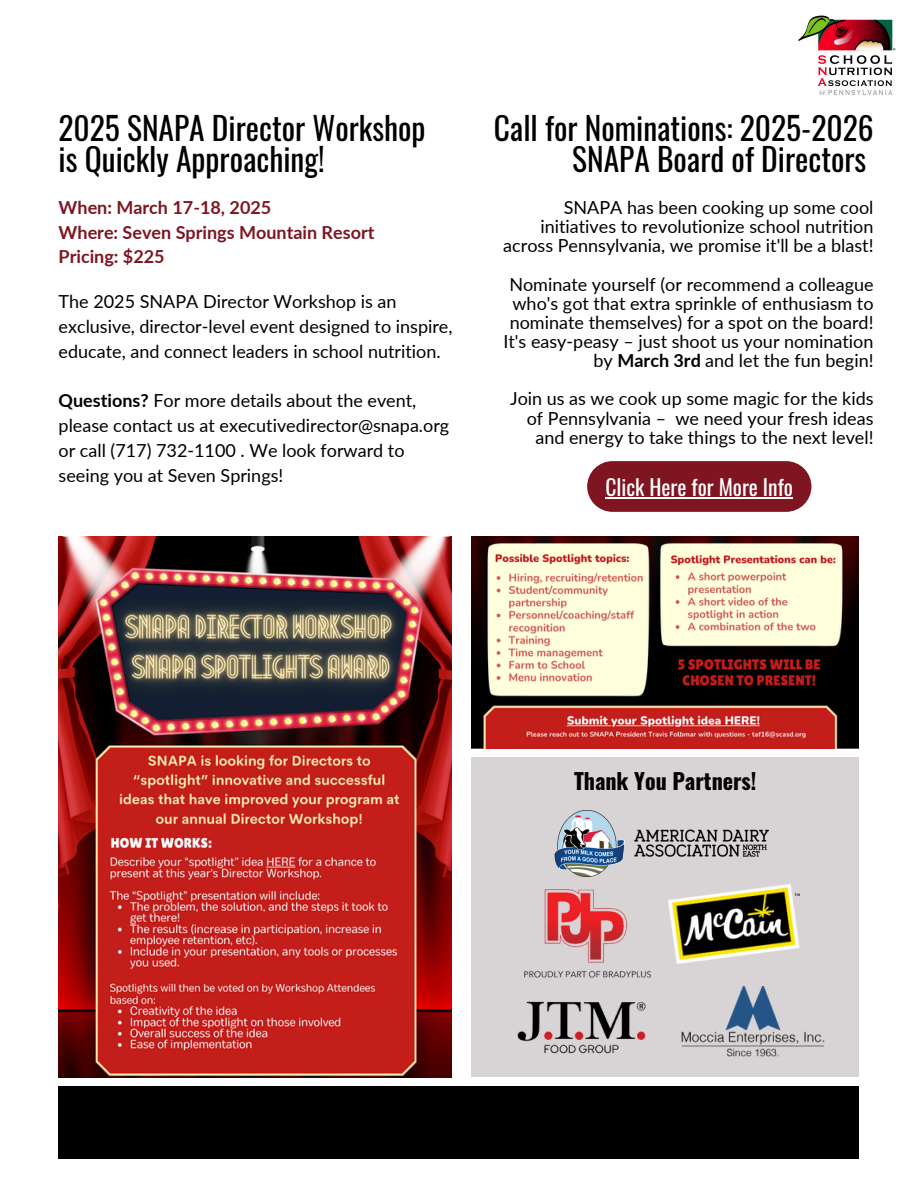
<style>
.page{position:relative;width:918px;height:1188px;background:#fff}
.page>*{position:absolute;margin:0;border:0;box-sizing:border-box;transform-origin:0 0}
.t1{font:31.5px/30.9px "Oswald";color:#000}
.t2{font:700 22.05px "Oswald";color:#000}
.t3{font:21.6px "Oswald";color:#fff}
.t4{font:18px/19.2px "Lato";color:#000;text-align:right}
.t5{font:700 18px/24.8px "Lato";color:#7e1520}
.s1{font-weight:700}
</style>
<div class="page">
<div style="left:59px;top:1086px;width:800px;height:73px;background:#000"></div>
<img style="left:799px;top:15px;width:97px;height:81px">
<img style="left:59px;top:537px;width:392px;height:541px">
<div style="left:472px;top:757px;width:387px;height:320px;background:#d8d4d5"></div>
<img style="left:517px;top:1001px;width:129px;height:53px">
<img style="left:681px;top:986px;width:144px;height:71px">
<img style="left:544px;top:889px;width:84px;height:74px">
<img style="left:524px;top:970px;width:127px;height:8px">
<img style="left:472px;top:537px;width:387px;height:211px">
<img style="left:669px;top:884px;width:130px;height:79px">
<img style="left:554px;top:810px;width:214px;height:67px">
<svg style="left:587px;top:461px;width:224px;height:51px;background:#87252f"></svg>
<hr style="left:605px;top:497px;width:188px;height:1px;background:#fff">
<h4 class="t1" style="left:59px;top:111px;width:368px">2025 SNAPA Director Workshop is Quickly Approaching!</h4>
<p class="t5" style="left:59px;top:194px;width:317px">When: March 17-18, 2025<br>Where: Seven Springs Mountain Resort<br>Pricing: $225</p>
<h1 class="t4" style="left:59px;top:289px;width:395px;line-height:24.8px;text-align:left">The 2025 SNAPA Director Workshop is an exclusive, director-level event designed to inspire, educate, and connect leaders in school nutrition.</h1>
<h1 class="t4" style="left:59px;top:388px;width:392px;line-height:24.8px;text-align:left"><span class="s1">Questions?</span> For more details about the event, please contact us at executivedirector@snapa.org or call (717) 732-1100 . We look forward to seeing you at Seven Springs!</h1>
<p class="t1" style="left:494px;top:111px;width:381px;line-height:31.5px;text-align:right">Call for Nominations: 2025-2026<br>SNAPA Board of Directors</p>
<p class="t4" style="left:503px;top:198px;width:372px">SNAPA has been cooking up some cool initiatives to revolutionize school nutrition across Pennsylvania, we promise it'll be a blast!</p>
<p class="t4" style="left:503px;top:274px;width:372px">Nominate yourself (or recommend a colleague who's got that extra sprinkle of enthusiasm to nominate themselves) for a spot on the board!<br>It's easy-peasy – just shoot us your nomination by <span class="s1">March 3rd</span> and let the fun begin!</p>
<p class="t4" style="left:510px;top:389px;width:365px">Join us as we cook up some magic for the kids of Pennsylvania – we need your fresh ideas and energy to take things to the next level!</p>
<p class="t3" style="left:605px;top:470px;width:189px">Click Here for More Info</p>
<h3 class="t2" style="left:574px;top:764px;width:184px">Thank You Partners!</h3>
</div>
